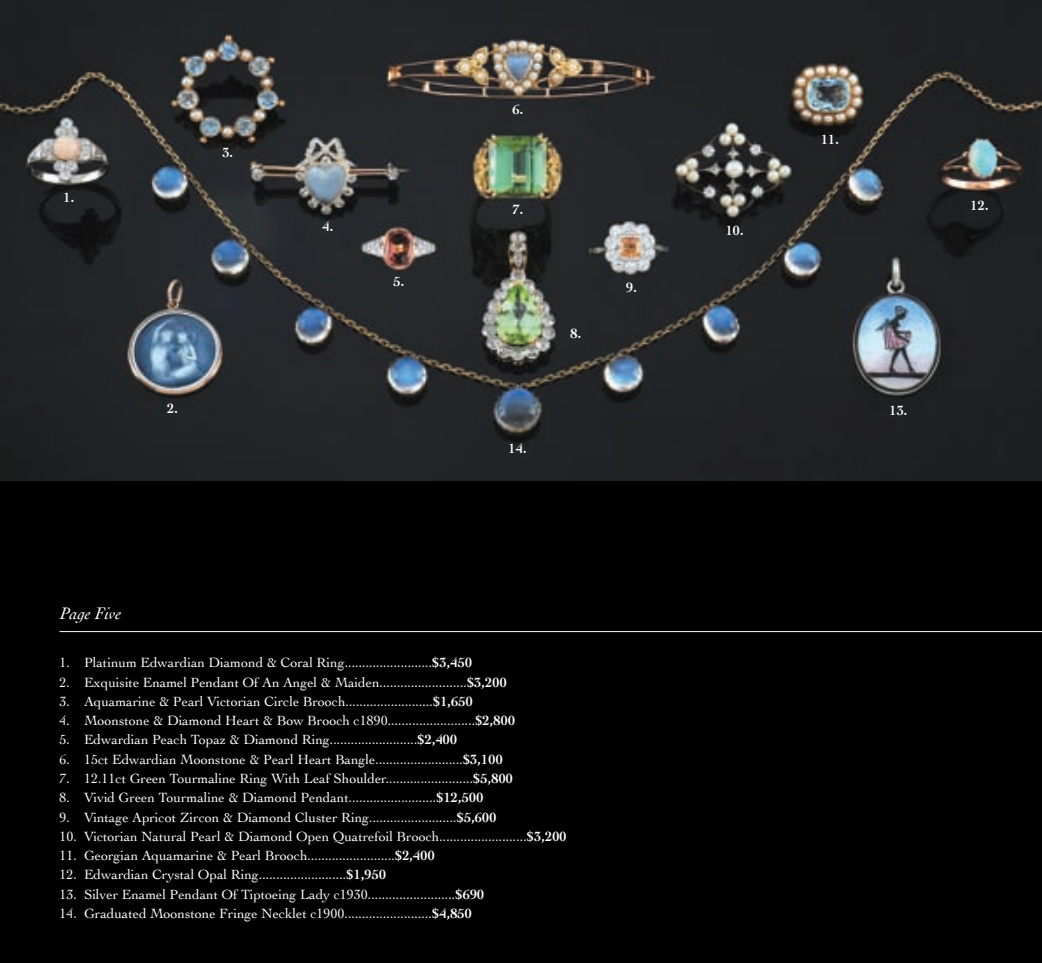
<style>
.page{position:relative;width:1042px;height:963px;background:#fff}
.page>*{position:absolute;margin:0;border:0;box-sizing:border-box;transform-origin:0 0}
.t1{font:italic 17.5px "Cochin";color:#fff}
.t2{font:14px "Cochin";color:#fff}
.t3{font:700 14px "Cochin";color:#fff}
.s1{font-weight:700}
</style>
<div class="page">
<img style="left:0;top:0;width:1042px;height:481px">
<div style="left:0;top:481px;width:1042px;height:481px;background:#000"></div>
<hr style="left:60px;top:631px;width:982px;height:1px;background:#fff">
<p class="t3" style="left:64px;top:189px;width:12px">1.</p>
<p class="t3" style="left:222px;top:145px;width:12px">3.</p>
<p class="t3" style="left:167px;top:399px;width:12px">2.</p>
<p class="t3" style="left:322px;top:219px;width:12px">4.</p>
<p class="t3" style="left:393px;top:273px;width:12px">5.</p>
<p class="t3" style="left:513px;top:101px;width:12px">6.</p>
<p class="t3" style="left:513px;top:201px;width:12px">7.</p>
<p class="t3" style="left:508px;top:440px;width:20px">14.</p>
<p class="t3" style="left:570px;top:325px;width:12px">8.</p>
<p class="t3" style="left:626px;top:279px;width:12px">9.</p>
<p class="t1" style="left:60px;top:603px;width:63px">Page Five</p>
<p class="t2" style="left:60px;top:654px;width:414px">1. Platinum Edwardian Diamond &amp; Coral Ring.........................<span class="s1">$3,450</span></p>
<p class="t2" style="left:60px;top:674px;width:449px">2. Exquisite Enamel Pendant Of An Angel &amp; Maiden.........................<span class="s1">$3,200</span></p>
<p class="t2" style="left:60px;top:693px;width:415px">3. Aquamarine &amp; Pearl Victorian Circle Brooch.........................<span class="s1">$1,650</span></p>
<p class="t2" style="left:60px;top:712px;width:457px">4. Moonstone &amp; Diamond Heart &amp; Bow Brooch c1890.........................<span class="s1">$2,800</span></p>
<p class="t2" style="left:60px;top:731px;width:399px">5. Edwardian Peach Topaz &amp; Diamond Ring.........................<span class="s1">$2,400</span></p>
<p class="t2" style="left:60px;top:751px;width:445px">6. 15ct Edwardian Moonstone &amp; Pearl Heart Bangle.........................<span class="s1">$3,100</span></p>
<p class="t2" style="left:60px;top:770px;width:455px">7. 12.11ct Green Tourmaline Ring With Leaf Shoulder.........................<span class="s1">$5,800</span></p>
<p class="t2" style="left:60px;top:789px;width:426px">8. Vivid Green Tourmaline &amp; Diamond Pendant.........................<span class="s1">$12,500</span></p>
<p class="t2" style="left:60px;top:808px;width:439px">9. Vintage Apricot Zircon &amp; Diamond Cluster Ring.........................<span class="s1">$5,600</span></p>
<p class="t2" style="left:60px;top:828px;width:509px">10. Victorian Natural Pearl &amp; Diamond Open Quatrefoil Brooch.........................<span class="s1">$3,200</span></p>
<p class="t2" style="left:60px;top:847px;width:377px">11. Georgian Aquamarine &amp; Pearl Brooch.........................<span class="s1">$2,400</span></p>
<p class="t2" style="left:60px;top:866px;width:328px">12. Edwardian Crystal Opal Ring.........................<span class="s1">$1,950</span></p>
<p class="t2" style="left:60px;top:885px;width:426px">13. Silver Enamel Pendant Of Tiptoeing Lady c1930.........................<span class="s1">$690</span></p>
<p class="t2" style="left:60px;top:905px;width:414px">14. Graduated Moonstone Fringe Necklet c1900.........................<span class="s1">$4,850</span></p>
<p class="t3" style="left:726px;top:222px;width:20px">10.</p>
<p class="t3" style="left:821px;top:131px;width:20px">11.</p>
<p class="t3" style="left:970px;top:197px;width:20px">12.</p>
<p class="t3" style="left:889px;top:402px;width:20px">13.</p>
</div>
